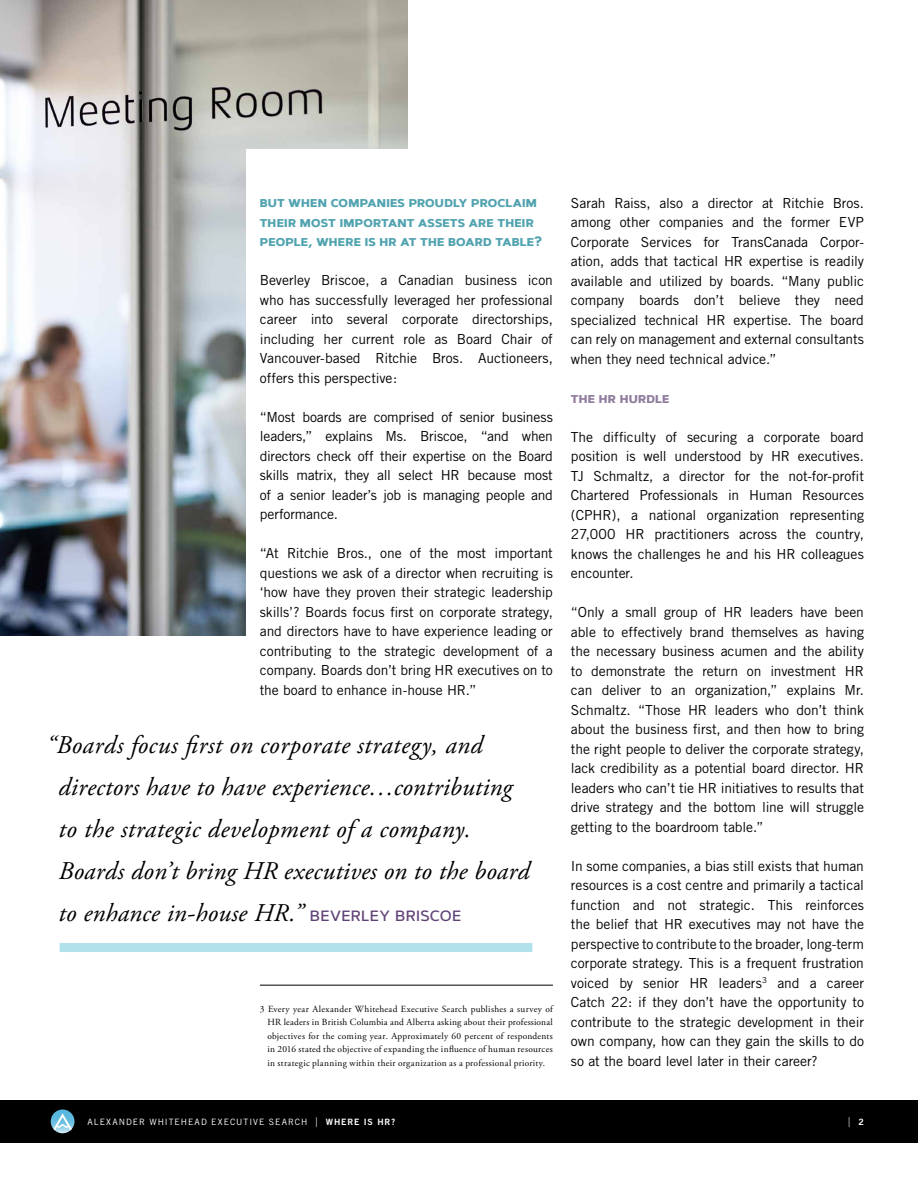
<style>
.page{position:relative;width:918px;height:1188px;background:#fff}
.page>*{position:absolute;margin:0;border:0;box-sizing:border-box;transform-origin:0 0}
.t1{font:italic 25.5px/42px "Adobe Garamond Pro";letter-spacing:.015em;color:#000}
.t2{font:13.8px/19.5px "Trade Gothic";letter-spacing:-.005em;color:#000;text-align:justify}
.t3{font:700 13.5px/19.5px "Artegra Sans SC";letter-spacing:.015em;color:#51a3b0}
.t4{font:700 13.5px "Artegra Sans SC";letter-spacing:.02em;color:#907c9d}
.t5{font:300 13.35px "Trade Gothic";color:#fff;scale:.75 1}
.t6{font:9.3px/13.5px "Adobe Garamond Pro";letter-spacing:.035em;color:#000;text-align:justify}
.t7{font:8.7px "Trade Gothic";letter-spacing:.115em;color:#fff}
.s1{font-family:"Artegra Sans SC";font-weight:500;font-style:normal;font-size:18px;color:#5f4275}
.s2{font-weight:300;font-size:13.35px}
.s3{font-family:"Trade Gothic Bold Two"}
.s4{font-family:"Trade Gothic Bold Two";font-weight:400;font-size:8.7px}
</style>
<div class="page">
<img style="left:0;top:0;width:407px;height:635px">
<div style="left:246px;top:149px;width:672px;height:1039px;background:#fff"></div>
<div style="left:0;top:1101px;width:918px;height:42px;background:#000"></div>
<svg style="left:51px;top:1110px;width:24px;height:23px"></svg>
<svg style="left:53px;top:1113px;width:19px;height:17px"></svg>
<div style="left:60px;top:943px;width:472px;height:9px;background:#b3e1eb"></div>
<hr style="left:260px;top:985px;width:293px;height:1px;background:#000">
<p class="t3" style="left:260px;top:193px;width:284px">BUT WHEN COMPANIES PROUDLY PROCLAIM<br>THEIR MOST IMPORTANT ASSETS ARE THEIR<br>PEOPLE, WHERE IS HR AT THE BOARD TABLE?</p>
<p class="t2" style="left:260px;top:270px;width:295px">Beverley Briscoe, a Canadian business icon who has successfully leveraged her professional career into several corporate directorships, including her current role as Board Chair of Vancouver-based Ritchie Bros. Auctioneers, offers this perspective:</p>
<p class="t2" style="left:260px;top:407px;width:295px">“Most boards are comprised of senior business leaders,” explains Ms. Briscoe, “and when directors check off their expertise on the Board skills matrix, they all select HR because most of a senior leader’s job is managing people and performance.</p>
<p class="t2" style="left:260px;top:543px;width:295px">“At Ritchie Bros., one of the most important questions we ask of a director when recruiting is ‘how have they proven their strategic leadership skills’? Boards focus first on corporate strategy, and directors have to have experience leading or contributing to the strategic development of a company. Boards don’t bring HR executives on to the board to enhance in-house HR.”</p>
<h1 class="t1" style="left:59px;top:725px;width:473px;text-indent:-12px">“Boards focus first on corporate strategy, and directors have to have experience…contributing to the strategic development of a company.<br>Boards don’t bring HR executives on to the board to enhance in-house HR.” <span class="s1">BEVERLEY BRISCOE</span></h1>
<p class="t6" style="left:267px;top:1002px;width:287px;text-indent:-8px">3 Every year Alexander Whitehead Executive Search publishes a survey of HR leaders in British Columbia and Alberta asking about their professional objectives for the coming year. Approximately 60 percent of respondents in 2016 stated the objective of expanding the influence of human resources in strategic planning within their organization as a professional priority.</p>
<p class="t2" style="left:571px;top:193px;width:295px">Sarah Raiss, also a director at Ritchie Bros. among other companies and the former EVP Corporate Services for TransCanada Corpor&shy;ation, adds that tactical HR expertise is readily available and utilized by boards. “Many public company boards don’t believe they need specialized technical HR expertise. The board can rely on management and external consultants when they need technical advice.”</p>
<p class="t4" style="left:571px;top:388px;width:100px">THE HR HURDLE</p>
<p class="t2" style="left:571px;top:427px;width:295px">The difficulty of securing a corporate board position is well understood by HR executives.<br>TJ Schmaltz, a director for the not-for-profit Chartered Professionals in Human Resources (CPHR), a national organization representing 27,000 HR practitioners across the country, knows the challenges he and his HR colleagues encounter.</p>
<p class="t2" style="left:571px;top:603px;width:295px">“Only a small group of HR leaders have been able to effectively brand themselves as having the necessary business acumen and the ability to demonstrate the return on investment HR can deliver to an organization,” explains Mr.<br>Schmaltz. “Those HR leaders who don’t think about the business first, and then how to bring the right people to deliver the corporate strategy, lack credibility as a potential board director. HR leaders who can’t tie HR initiatives to results that drive strategy and the bottom line will struggle getting to the boardroom table.”</p>
<p class="t2" style="left:571px;top:856px;width:295px">In some companies, a bias still exists that human resources is a cost centre and primarily a tactical function and not strategic. This reinforces the belief that HR executives may not have the perspective to contribute to the broader, long-term corporate strategy. This is a frequent frustration voiced by senior HR leaders<sup>3</sup> and a career Catch 22: if they don’t have the opportunity to contribute to the strategic development in their own company, how can they gain the skills to do so at the board level later in their career?</p>
<p class="t7" style="left:87px;top:1117px;width:309px">ALEXANDER WHITEHEAD EXECUTIVE SEARCH <span class="s2">|</span> <span class="s3">WHERE IS HR?</span></p>
<p class="t5" style="left:848px;top:1114px;width:22px">| <span class="s4">2</span></p>
</div>
